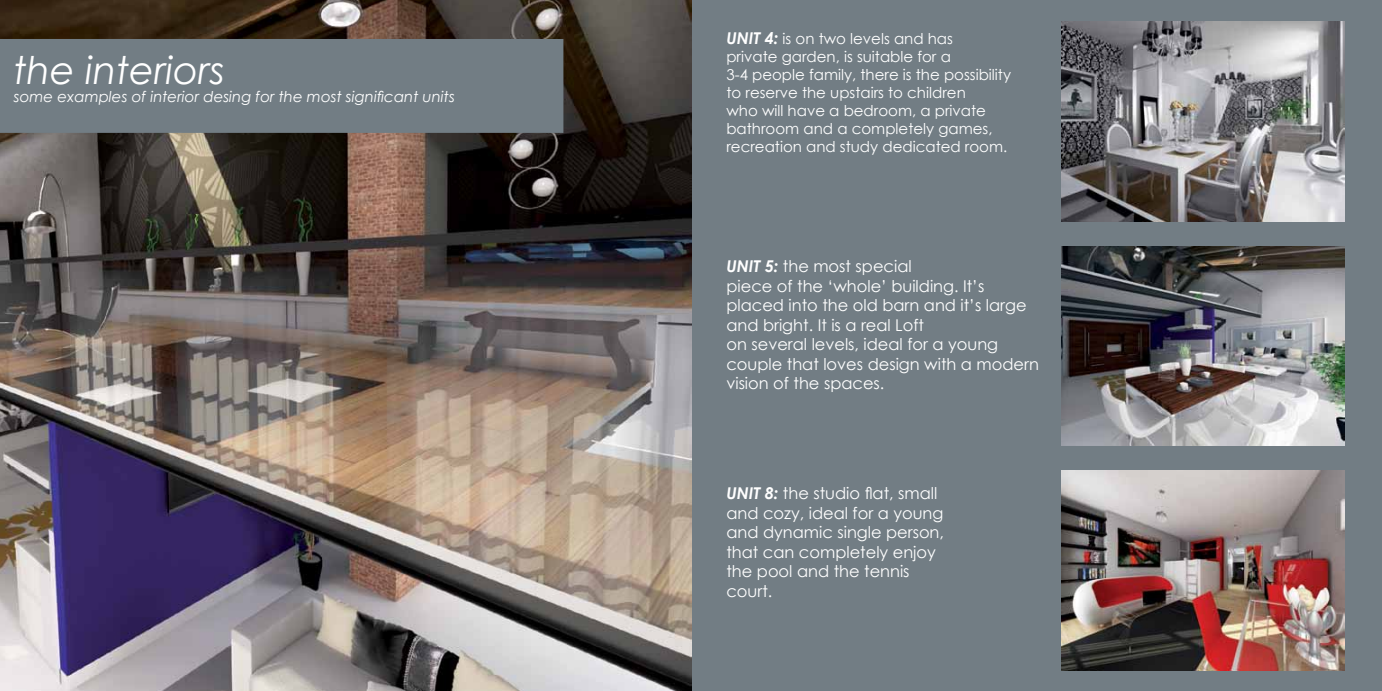
<style>
.page{position:relative;width:1382px;height:691px;background:#fff}
.page>*{position:absolute;margin:0;border:0;box-sizing:border-box;transform-origin:0 0}
.t1{font:italic 38.25px "Century Gothic";color:#fff}
.t2{font:16.25px/19.5px "Century Gothic";color:#fff}
.t3{font:15px/18px "Century Gothic";color:#fff}
.t4{font:italic 15px "Century Gothic";color:#fff}
.s1{font-weight:700;font-style:italic;font-size:16.25px}
.s2{font-weight:700;font-style:italic}
</style>
<div class="page">
<div style="left:685px;top:0;width:697px;height:691px;background:#727d84"></div>
<img style="left:1061px;top:22px;width:283px;height:199px">
<img style="left:0;top:0;width:691px;height:691px">
<div style="left:0;top:39px;width:563px;height:94px;background:#727d84"></div>
<img style="left:1061px;top:246px;width:283px;height:200px">
<img style="left:1061px;top:471px;width:284px;height:200px">
<h1 class="t1" style="left:14px;top:44px;width:213px">the interiors</h1>
<p class="t4" style="left:14px;top:86px;width:442px">some examples of interior desing for the most significant units</p>
<p class="t3" style="left:726px;top:29px;width:286px"><span class="s1">UNIT 4:</span> is on two levels and has<br>private garden, is suitable for a<br>3-4 people family, there is the possibility to reserve the upstairs to children<br>who will have a bedroom, a private bathroom and a completely games, recreation and study dedicated room.</p>
<p class="t2" style="left:726px;top:256px;width:314px"><span class="s2">UNIT 5:</span> the most special<br>piece of the ‘whole’ building. It’s placed into the old barn and it’s large and bright. It is a real Loft<br>on several levels, ideal for a young couple that loves design with a modern vision of the spaces.</p>
<p class="t2" style="left:726px;top:484px;width:219px"><span class="s2">UNIT 8:</span> the studio flat, small and cozy, ideal for a young and dynamic single person, that can completely enjoy the pool and the tennis court.</p>
</div>
